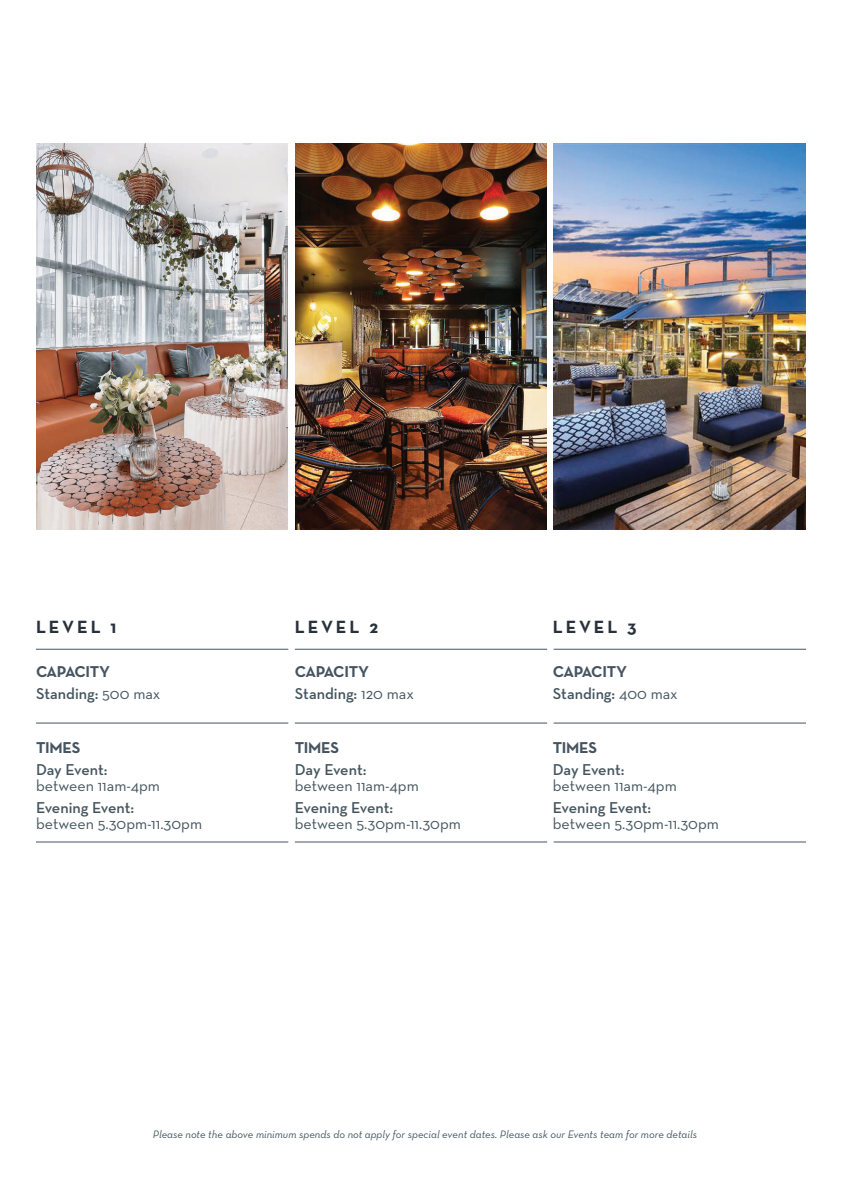
<style>
.page{position:relative;width:842px;height:1191px;background:#fff}
.page>*{position:absolute;margin:0;border:0;box-sizing:border-box;transform-origin:0 0}
.t1{font:700 18px "Neutra Text";letter-spacing:.16em;color:#29313b}
.t2{font:600 16px/22px "Neutra Text";letter-spacing:-.005em;color:#45555f}
.t3{font:16px "Neutra Text";color:#45555f}
.t4{font:700 16px "Neutra Text";letter-spacing:-.02em;color:#455461}
.t5{font:11px "Neutra Text Book Italic Alt";color:#45555f}
.s1{font-weight:700;color:#455461}
.s2{font-weight:400}
</style>
<div class="page">
<hr style="left:36px;top:648px;width:252px;height:1px;background:#455461">
<hr style="left:36px;top:722px;width:252px;height:1px;background:#455461">
<hr style="left:36px;top:841px;width:252px;height:1px;background:#455461">
<hr style="left:295px;top:648px;width:252px;height:1px;background:#455461">
<hr style="left:295px;top:722px;width:252px;height:1px;background:#455461">
<hr style="left:295px;top:841px;width:252px;height:1px;background:#455461">
<hr style="left:554px;top:648px;width:252px;height:1px;background:#455461">
<hr style="left:554px;top:722px;width:252px;height:1px;background:#455461">
<hr style="left:554px;top:841px;width:252px;height:1px;background:#455461">
<img style="left:554px;top:144px;width:252px;height:386px">
<img style="left:295px;top:144px;width:252px;height:386px">
<img style="left:36px;top:144px;width:252px;height:386px">
<p class="t1" style="left:36px;top:615px;width:82px">LEVEL 1</p>
<p class="t2" style="left:36px;top:660px;width:126px"><span class="s1">CAPACITY<br></span>Standing: <span class="s2">500 max</span></p>
<p class="t4" style="left:36px;top:737px;width:46px">TIMES</p>
<p class="t2" style="left:36px;top:758px;width:73px">Day Event:</p>
<p class="t3" style="left:36px;top:776px;width:126px">between 11am-4pm</p>
<p class="t2" style="left:36px;top:796px;width:100px">Evening Event:</p>
<p class="t3" style="left:36px;top:814px;width:168px">between 5.30pm-11.30pm</p>
<p class="t1" style="left:295px;top:615px;width:85px">LEVEL 2</p>
<p class="t2" style="left:295px;top:660px;width:121px"><span class="s1">CAPACITY<br></span>Standing: <span class="s2">120 max</span></p>
<p class="t4" style="left:295px;top:737px;width:46px">TIMES</p>
<p class="t2" style="left:295px;top:758px;width:73px">Day Event:</p>
<p class="t3" style="left:295px;top:776px;width:125px">between 11am-4pm</p>
<p class="t2" style="left:295px;top:796px;width:100px">Evening Event:</p>
<p class="t3" style="left:295px;top:814px;width:168px">between 5.30pm-11.30pm</p>
<p class="t1" style="left:553px;top:615px;width:85px">LEVEL 3</p>
<p class="t2" style="left:553px;top:660px;width:127px"><span class="s1">CAPACITY<br></span>Standing: <span class="s2">400 max</span></p>
<p class="t4" style="left:553px;top:737px;width:46px">TIMES</p>
<p class="t2" style="left:553px;top:758px;width:73px">Day Event:</p>
<p class="t3" style="left:553px;top:776px;width:125px">between 11am-4pm</p>
<p class="t2" style="left:553px;top:796px;width:100px">Evening Event:</p>
<p class="t3" style="left:553px;top:814px;width:168px">between 5.30pm-11.30pm</p>
<p class="t5" style="left:153px;top:1128px;width:546px">Please note the above minimum spends do not apply for special event dates. Please ask our Events team for more details</p>
</div>
